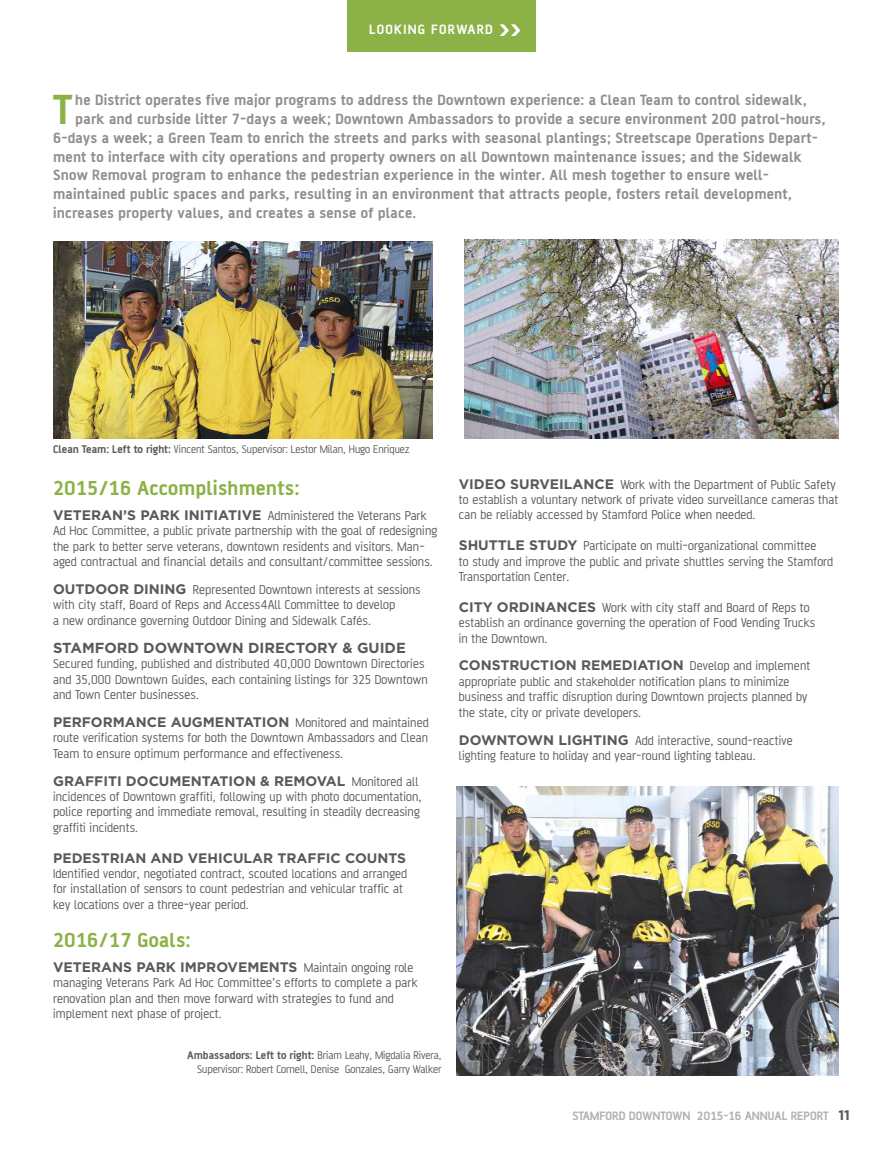
<style>
.page{position:relative;width:892px;height:1151px;background:#fff}
.page>*{position:absolute;margin:0;border:0;box-sizing:border-box;transform-origin:0 0}
.t1{font:700 45.32px "AF Battersea";color:#8bb147}
.t2{font:700 21.7px "AF Battersea";letter-spacing:.01em;color:#8bb147}
.t3{font:700 15.92px "AF Battersea";letter-spacing:.01em;color:#918e8a}
.t4{font:700 14.53px "Gotham";color:#5c5955}
.t5{font:700 14.53px "AF Battersea";letter-spacing:.085em;color:#fff}
.t6{font:13.83px/15.4px "AF Battersea";letter-spacing:.01em;color:#5c5955}
.t7{font:700 13.83px "Gotham";color:#5c5955}
.t8{font:700 13.12px "AF Battersea";color:#b4b1af}
.t9{font:11.9px/14.3px "AF Battersea";color:#5c5955;text-align:right}
.s1{font-family:"U.S.S.Dallas";font-weight:400;font-size:17.5px}
.s2{font-weight:700}
.s3{font-family:"Gotham";font-weight:700}
.s4{font-family:"AF Battersea";font-weight:400}
.s5{font-family:"Gotham";font-size:13.83px;color:#5c5955}
</style>
<div class="page">
<img style="left:464px;top:240px;width:373px;height:198px">
<img style="left:53px;top:242px;width:379px;height:196px">
<div style="left:347px;top:1px;width:188px;height:51px;background:#8bb147"></div>
<img style="left:456px;top:786px;width:381px;height:289px">
<p class="t5" style="left:369px;top:25px;width:154px">LOOKING FORWARD <span class="s1">&gt;&gt;</span></p>
<h1 class="t1" style="left:53px;top:95px;width:21px">T</h1>
<p class="t3" style="left:75px;top:95px;width:732px">he District operates five major programs to address the Downtown experience: a Clean Team to control sidewalk,</p>
<p class="t3" style="left:75px;top:113px;width:751px">park and curbside litter 7-days a week; Downtown Ambassadors to provide a secure environment 200 patrol-hours,</p>
<p class="t3" style="left:53px;top:132px;width:765px">6-days a week; a Green Team to enrich the streets and parks with seasonal plantings; Streetscape Operations Depart-</p>
<p class="t3" style="left:53px;top:151px;width:750px">ment to interface with city operations and property owners on all Downtown maintenance issues; and the Sidewalk</p>
<p class="t3" style="left:53px;top:170px;width:717px">Snow Removal program to enhance the pedestrian experience in the winter. All mesh together to ensure well-</p>
<p class="t3" style="left:53px;top:189px;width:740px">maintained public spaces and parks, resulting in an environment that attracts people, fosters retail development,</p>
<p class="t3" style="left:53px;top:208px;width:364px">increases property values, and creates a sense of place.</p>
<p class="t9" style="left:53px;top:443px;width:357px"><span class="s2">Clean Team: Left to right:</span> Vincent Santos, Supervisor: Lestor Milan, Hugo Enriquez</p>
<h2 class="t2" style="left:53px;top:481px;width:248px">2015/16 Accomplishments:</h2>
<p class="t6" style="left:53px;top:509px;width:385px"><span class="s3">VETERAN’S PARK INITIATIVE</span> Administered the Veterans Park Ad Hoc Committee, a public private partnership with the goal of redesigning the park to better serve veterans, downtown residents and visitors. Man&shy;aged contractual and financial details and consultant/committee sessions.</p>
<p class="t6" style="left:53px;top:583px;width:369px"><span class="s3">OUTDOOR DINING</span> Represented Downtown interests at sessions with city staff, Board of Reps and Access4All Committee to develop<br>a new ordinance governing Outdoor Dining and Sidewalk Cafés.</p>
<p class="t4" style="left:53px;top:642px;width:354px">STAMFORD DOWNTOWN DIRECTORY &amp; GUIDE</p>
<p class="t6" style="left:53px;top:657px;width:376px">Secured funding, published and distributed 40,000 Downtown Directories and 35,000 Downtown Guides, each containing listings for 325 Downtown and Town Center businesses.</p>
<p class="t7" style="left:53px;top:717px;width:377px">PERFORMANCE AUGMENTATION <span class="s4">Monitored and maintained</span></p>
<p class="t6" style="left:53px;top:731px;width:376px">route verification systems for both the Downtown Ambassadors and Clean<br>Team to ensure optimum performance and effectiveness.</p>
<p class="t7" style="left:53px;top:775px;width:367px">GRAFFITI DOCUMENTATION &amp; REMOVAL <span class="s4">Monitored all</span></p>
<p class="t6" style="left:53px;top:790px;width:370px">incidences of Downtown graffiti, following up with photo documentation, police reporting and immediate removal, resulting in steadily decreasing graffiti incidents.</p>
<p class="t7" style="left:53px;top:852px;width:354px">PEDESTRIAN AND VEHICULAR TRAFFIC COUNTS</p>
<p class="t6" style="left:53px;top:867px;width:355px">Identified vendor, negotiated contract, scouted locations and arranged for installation of sensors to count pedestrian and vehicular traffic at key locations over a three-year period.</p>
<h2 class="t2" style="left:53px;top:932px;width:139px">2016/17 Goals:</h2>
<p class="t7" style="left:53px;top:962px;width:362px">VETERANS PARK IMPROVEMENTS <span class="s4">Maintain ongoing role</span></p>
<p class="t6" style="left:53px;top:976px;width:366px">managing Veterans Park Ad Hoc Committee’s efforts to complete a park renovation plan and then move forward with strategies to fund and implement next phase of project.</p>
<p class="t9" style="left:187px;top:1049px;width:255px"><span class="s2">Ambassadors: Left to right:</span> Briam Leahy, Migdalia Rivera,<br>Supervisor: Robert Cornell, Denise Gonzales, Garry Walker</p>
<p class="t6" style="left:458px;top:477px;width:381px"><span class="s3">VIDEO SURVEILANCE</span> Work with the Department of Public Safety to establish a voluntary network of private video surveillance cameras that can be reliably accessed by Stamford Police when needed.</p>
<p class="t6" style="left:458px;top:539px;width:376px"><span class="s3">SHUTTLE STUDY</span> Participate on multi-organizational committee<br>to study and improve the public and private shuttles serving the Stamford<br>Transportation Center.</p>
<p class="t6" style="left:458px;top:601px;width:358px"><span class="s3">CITY ORDINANCES</span> Work with city staff and Board of Reps to establish an ordinance governing the operation of Food Vending Trucks in the Downtown.</p>
<p class="t7" style="left:458px;top:660px;width:353px">CONSTRUCTION REMEDIATION <span class="s4">Develop and implement</span></p>
<p class="t6" style="left:458px;top:675px;width:350px">appropriate public and stakeholder notification plans to minimize business and traffic disruption during Downtown projects planned by the state, city or private developers.</p>
<p class="t6" style="left:458px;top:733px;width:335px"><span class="s3">DOWNTOWN LIGHTING</span> Add interactive, sound-reactive lighting feature to holiday and year-round lighting tableau.</p>
<p class="t8" style="left:572px;top:1111px;width:279px">STAMFORD DOWNTOWN 2015-16 ANNUAL REPORT <span class="s5">11</span></p>
</div>
